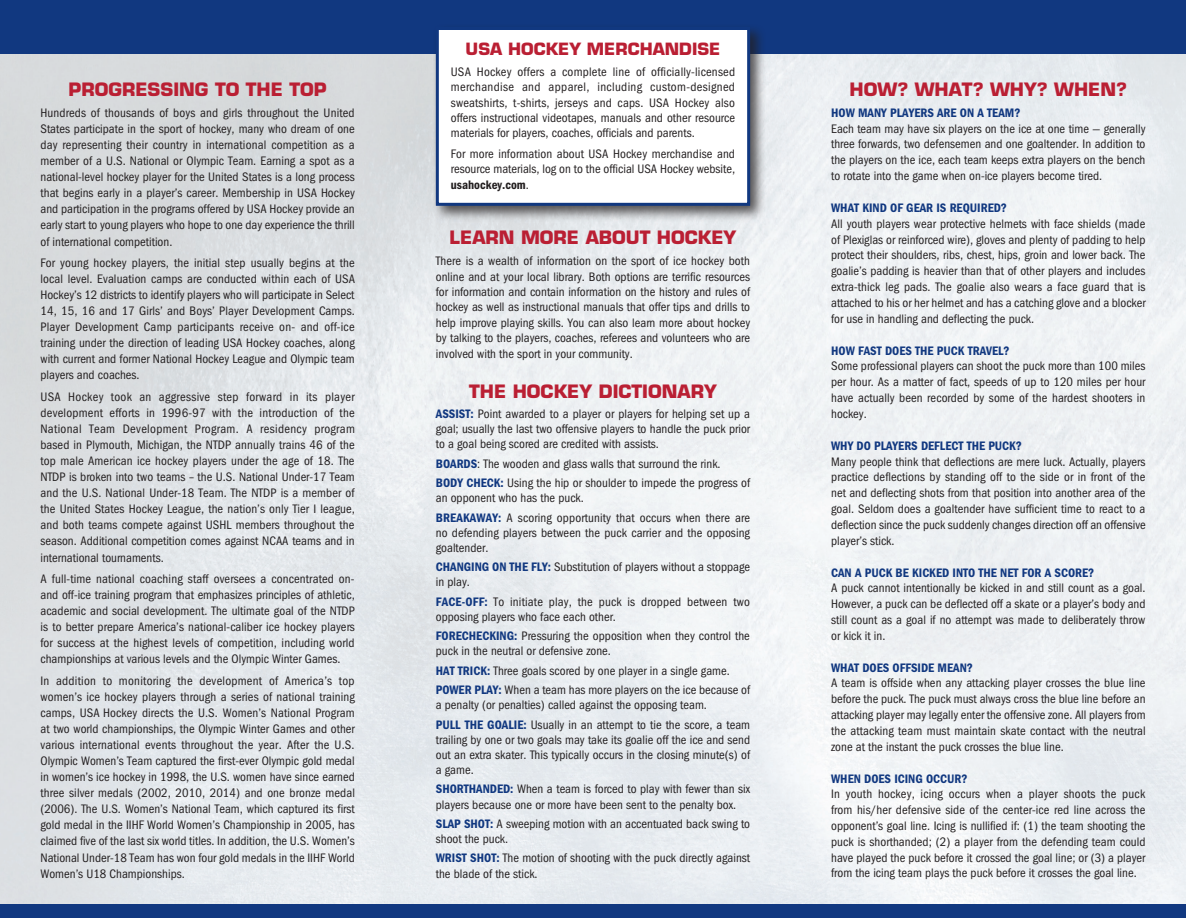
<style>
.page{position:relative;width:1186px;height:918px;background:#fff}
.page>*{position:absolute;margin:0;border:0;box-sizing:border-box;transform-origin:0 0}
.t1{font:700 18px "Eurostile";color:#ba1f33}
.t2{font:700 16.5px "Eurostile";color:#ba1f33}
.t3{font:condensed 12.75px/16px "Franklin Gothic";color:#231f20;text-align:justify}
.t4{font:600 condensed 12.75px "Franklin Gothic";color:#113880}
.s1{font-weight:600}
.s2{font-weight:600;color:#113880}
</style>
<div class="page">
<div style="left:0;top:0;width:1186px;height:54px;background:#113880"></div>
<div style="left:0;top:904px;width:1186px;height:14px;background:#113880"></div>
<div style="left:432px;top:23px;width:334px;height:199px;background:#231f20;opacity:.75"></div>
<div style="left:437px;top:28px;width:312px;height:176px;background:#fff"></div>
<div style="left:436px;top:27px;width:314px;height:179px;border:3px solid #113880"></div>
<h1 class="t1" style="left:69px;top:78px;width:260px">PROGRESSING TO THE TOP</h1>
<p class="t3" style="left:40px;top:105px;width:316px">Hundreds of thousands of boys and girls throughout the United States participate in the sport of hockey, many who dream of one day representing their country in international competition as a member of a U.S. National or Olympic Team. Earning a spot as a national-level hockey player for the United States is a long process that begins early in a player’s career. Membership in USA Hockey and participation in the programs offered by USA Hockey provide an early start to young players who hope to one day experience the thrill of international competition.</p>
<p class="t3" style="left:40px;top:255px;width:316px">For young hockey players, the initial step usually begins at the local level. Evaluation camps are conducted within each of USA Hockey’s 12 districts to identify players who will participate in Select 14, 15, 16 and 17 Girls’ and Boys’ Player Development Camps.<br>Player Development Camp participants receive on- and off-ice training under the direction of leading USA Hockey coaches, along with current and former National Hockey League and Olympic team players and coaches.</p>
<p class="t3" style="left:40px;top:389px;width:316px">USA Hockey took an aggressive step forward in its player development efforts in 1996-97 with the introduction of the National Team Development Program. A residency program based in Plymouth, Michigan, the NTDP annually trains 46 of the top male American ice hockey players under the age of 18. The NTDP is broken into two teams – the U.S. National Under-17 Team and the U.S. National Under-18 Team. The NTDP is a member of the United States Hockey League, the nation’s only Tier I league, and both teams compete against USHL members throughout the season. Additional competition comes against NCAA teams and in international tournaments.</p>
<p class="t3" style="left:40px;top:571px;width:316px">A full-time national coaching staff oversees a concentrated on&shy;and off-ice training program that emphasizes principles of athletic, academic and social development. The ultimate goal of the NTDP is to better prepare America’s national-caliber ice hockey players for success at the highest levels of competition, including world championships at various levels and the Olympic Winter Games.</p>
<p class="t3" style="left:40px;top:673px;width:316px">In addition to monitoring the development of America’s top women’s ice hockey players through a series of national training camps, USA Hockey directs the U.S. Women’s National Program at two world championships, the Olympic Winter Games and other various international events throughout the year. After the U.S.<br>Olympic Women’s Team captured the first-ever Olympic gold medal in women’s ice hockey in 1998, the U.S. women have since earned three silver medals (2002, 2010, 2014) and one bronze medal (2006). The U.S. Women’s National Team, which captured its first gold medal in the IIHF World Women’s Championship in 2005, has claimed five of the last six world titles. In addition, the U.S. Women’s National Under-18 Team has won four gold medals in the IIHF World Women’s U18 Championships.</p>
<p class="t2" style="left:466px;top:39px;width:256px">USA HOCKEY MERCHANDISE</p>
<p class="t3" style="left:451px;top:64px;width:286px;line-height:15.3px">USA Hockey offers a complete line of officially-licensed merchandise and apparel, including custom-designed sweatshirts, t-shirts, jerseys and caps. USA Hockey also offers instructional videotapes, manuals and other resource materials for players, coaches, officials and parents.</p>
<p class="t3" style="left:451px;top:146px;width:286px;line-height:15.3px">For more information about USA Hockey merchandise and resource materials, log on to the official USA Hockey website, <span class="s1">usahockey.com</span>.</p>
<h1 class="t1" style="left:450px;top:227px;width:288px">LEARN MORE ABOUT HOCKEY</h1>
<p class="t3" style="left:436px;top:253px;width:316px;line-height:15.5px">There is a wealth of information on the sport of ice hockey both online and at your local library. Both options are terrific resources for information and contain information on the history and rules of hockey as well as instructional manuals that offer tips and drills to help improve playing skills. You can also learn more about hockey by talking to the players, coaches, referees and volunteers who are involved with the sport in your community.</p>
<h1 class="t1" style="left:469px;top:380px;width:249px">THE HOCKEY DICTIONARY</h1>
<p class="t3" style="left:436px;top:406px;width:316px;line-height:15.1px"><span class="s2">ASSIST:</span> Point awarded to a player or players for helping set up a goal; usually the last two offensive players to handle the puck prior to a goal being scored are credited with assists.</p>
<p class="t3" style="left:436px;top:454px;width:316px;line-height:19.4px"><span class="s2">BOARDS</span>: The wooden and glass walls that surround the rink.<br><span class="s2">BODY CHECK:</span> Using the hip or shoulder to impede the progress of</p>
<p class="t3" style="left:436px;top:488px;width:316px;line-height:19.4px">an opponent who has the puck.<br><span class="s2">BREAKAWAY:</span> A scoring opportunity that occurs when there are</p>
<p class="t3" style="left:436px;top:525px;width:316px;line-height:15.1px">no defending players between the puck carrier and the opposing goaltender.</p>
<p class="t3" style="left:436px;top:560px;width:316px;line-height:15.1px"><span class="s2">CHANGING ON THE FLY:</span> Substitution of players without a stoppage in play.</p>
<p class="t3" style="left:436px;top:594px;width:316px;line-height:15.1px"><span class="s2">FACE-OFF:</span> To initiate play, the puck is dropped between two opposing players who face each other.</p>
<p class="t3" style="left:436px;top:629px;width:316px;line-height:15.1px"><span class="s2">FORECHECKING:</span> Pressuring the opposition when they control the puck in the neutral or defensive zone.</p>
<p class="t3" style="left:436px;top:661px;width:316px;line-height:19.4px"><span class="s2">HAT TRICK:</span> Three goals scored by one player in a single game.<br><span class="s2">POWER PLAY:</span> When a team has more players on the ice because of</p>
<p class="t3" style="left:436px;top:696px;width:316px;line-height:19.4px">a penalty (or penalties) called against the opposing team.<br><span class="s2">PULL THE GOALIE:</span> Usually in an attempt to tie the score, a team</p>
<p class="t3" style="left:436px;top:732px;width:316px;line-height:15.1px">trailing by one or two goals may take its goalie off the ice and send out an extra skater. This typically occurs in the closing minute(s) of a game.</p>
<p class="t3" style="left:436px;top:782px;width:316px;line-height:15.1px"><span class="s2">SHORTHANDED:</span> When a team is forced to play with fewer than six players because one or more have been sent to the penalty box.</p>
<p class="t3" style="left:436px;top:816px;width:316px;line-height:15.1px"><span class="s2">SLAP SHOT:</span> A sweeping motion with an accentuated back swing to shoot the puck.</p>
<p class="t3" style="left:436px;top:851px;width:316px;line-height:15.1px"><span class="s2">WRIST SHOT:</span> The motion of shooting with the puck directly against the blade of the stick.</p>
<h1 class="t1" style="left:849px;top:78px;width:279px">HOW? WHAT? WHY? WHEN?</h1>
<p class="t4" style="left:831px;top:105px;width:191px">HOW MANY PLAYERS ARE ON A TEAM?</p>
<p class="t3" style="left:831px;top:121px;width:316px">Each team may have six players on the ice at one time — generally three forwards, two defensemen and one goaltender. In addition to the players on the ice, each team keeps extra players on the bench to rotate into the game when on-ice players become tired.</p>
<p class="t4" style="left:831px;top:200px;width:177px">WHAT KIND OF GEAR IS REQUIRED?</p>
<p class="t3" style="left:831px;top:216px;width:316px">All youth players wear protective helmets with face shields (made of Plexiglas or reinforced wire), gloves and plenty of padding to help protect their shoulders, ribs, chest, hips, groin and lower back. The goalie’s padding is heavier than that of other players and includes extra-thick leg pads. The goalie also wears a face guard that is attached to his or her helmet and has a catching glove and a blocker for use in handling and deflecting the puck.</p>
<p class="t4" style="left:831px;top:343px;width:180px">HOW FAST DOES THE PUCK TRAVEL?</p>
<p class="t3" style="left:831px;top:358px;width:316px">Some professional players can shoot the puck more than 100 miles per hour. As a matter of fact, speeds of up to 120 miles per hour have actually been recorded by some of the hardest shooters in hockey.</p>
<p class="t4" style="left:831px;top:438px;width:192px">WHY DO PLAYERS DEFLECT THE PUCK?</p>
<p class="t3" style="left:831px;top:454px;width:316px">Many people think that deflections are mere luck. Actually, players practice deflections by standing off to the side or in front of the net and deflecting shots from that position into another area of the goal. Seldom does a goaltender have sufficient time to react to a deflection since the puck suddenly changes direction off an offensive player’s stick.</p>
<p class="t4" style="left:831px;top:565px;width:265px">CAN A PUCK BE KICKED INTO THE NET FOR A SCORE?</p>
<p class="t3" style="left:831px;top:580px;width:316px">A puck cannot intentionally be kicked in and still count as a goal.<br>However, a puck can be deflected off a skate or a player’s body and still count as a goal if no attempt was made to deliberately throw or kick it in.</p>
<p class="t4" style="left:831px;top:660px;width:143px">WHAT DOES OFFSIDE MEAN?</p>
<p class="t3" style="left:831px;top:676px;width:316px">A team is offside when any attacking player crosses the blue line before the puck. The puck must always cross the blue line before an attacking player may legally enter the offensive zone. All players from the attacking team must maintain skate contact with the neutral zone at the instant the puck crosses the blue line.</p>
<p class="t4" style="left:831px;top:771px;width:138px">WHEN DOES ICING OCCUR?</p>
<p class="t3" style="left:831px;top:787px;width:316px">In youth hockey, icing occurs when a player shoots the puck from his/her defensive side of the center-ice red line across the opponent’s goal line. Icing is nullified if: (1) the team shooting the puck is shorthanded; (2) a player from the defending team could have played the puck before it crossed the goal line; or (3) a player from the icing team plays the puck before it crosses the goal line.</p>
</div>
